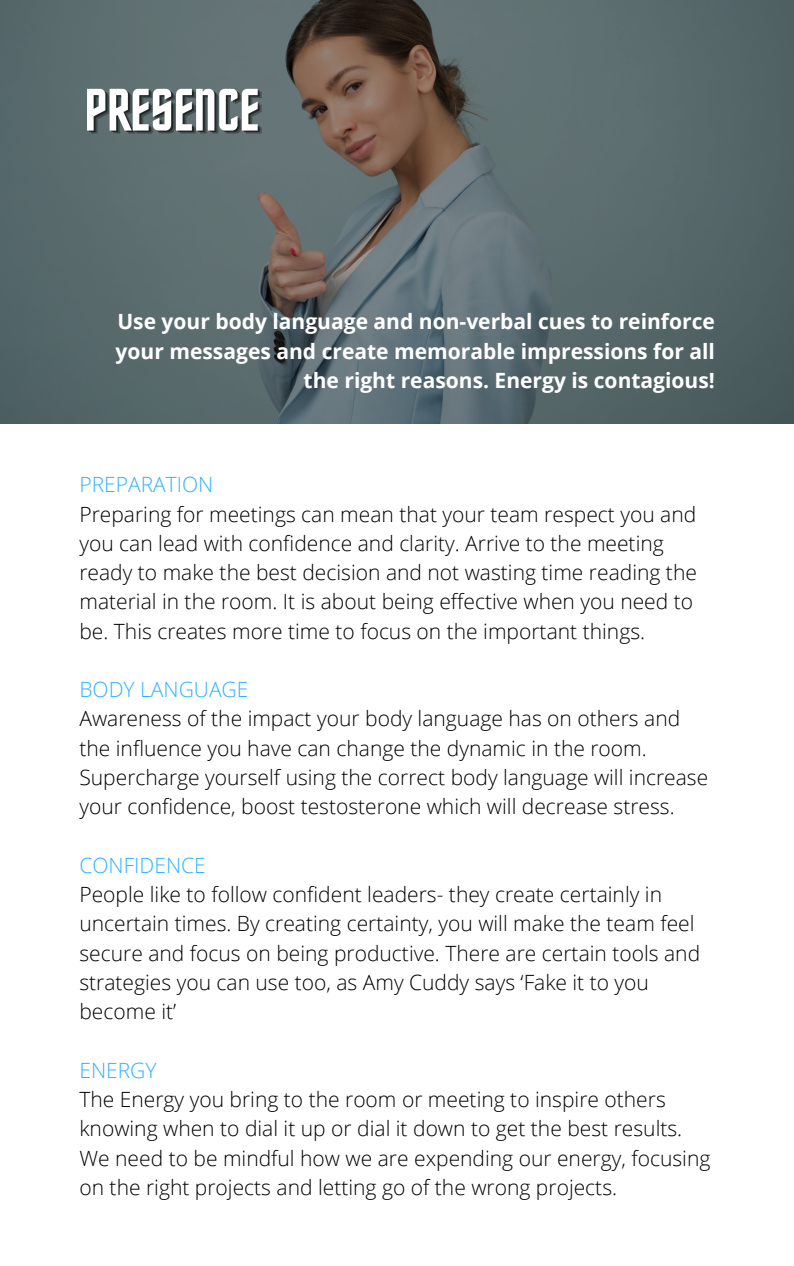
<style>
.page{position:relative;width:794px;height:1266px;background:#fff}
.page>*{position:absolute;margin:0;border:0;box-sizing:border-box;transform-origin:0 0}
.t1{font:60px "Horta";color:#fff}
.t2{font:300 21px/29.2px "Open Sans";color:#000}
.t3{font:700 21px/29.2px "Open Sans";color:#fff;text-align:right}
.t4{font:300 21px "Open Sans";color:#2eb2ff}
</style>
<div class="page">
<img style="left:0;top:0;width:793px;height:424px">
<p class="t1" style="left:85px;top:85px;width:176px">PRESENCE</p>
<p class="t3" style="left:116px;top:306px;width:600px">Use your body language and non-verbal cues to reinforce your messages and create memorable impressions for all the right reasons. Energy is contagious!</p>
<p class="t4" style="left:79px;top:470px;width:135px">PREPARATION</p>
<p class="t2" style="left:79px;top:499px;width:618px">Preparing for meetings can mean that your team respect you and you can lead with confidence and clarity. Arrive to the meeting ready to make the best decision and not wasting time reading the material in the room. It is about being effective when you need to be. This creates more time to focus on the important things.</p>
<p class="t4" style="left:79px;top:675px;width:170px">BODY LANGUAGE</p>
<p class="t2" style="left:79px;top:703px;width:630px">Awareness of the impact your body language has on others and the influence you have can change the dynamic in the room.<br>Supercharge yourself using the correct body language will increase your confidence, boost testosterone which will decrease stress.</p>
<p class="t4" style="left:79px;top:850px;width:128px">CONFIDENCE</p>
<p class="t2" style="left:79px;top:879px;width:622px">People like to follow confident leaders- they create certainly in uncertain times. By creating certainty, you will make the team feel secure and focus on being productive. There are certain tools and strategies you can use too, as Amy Cuddy says ‘Fake it to you become it’</p>
<p class="t4" style="left:79px;top:1055px;width:79px">ENERGY</p>
<p class="t2" style="left:79px;top:1084px;width:632px">The Energy you bring to the room or meeting to inspire others knowing when to dial it up or dial it down to get the best results.<br>We need to be mindful how we are expending our energy, focusing on the right projects and letting go of the wrong projects.</p>
</div>
